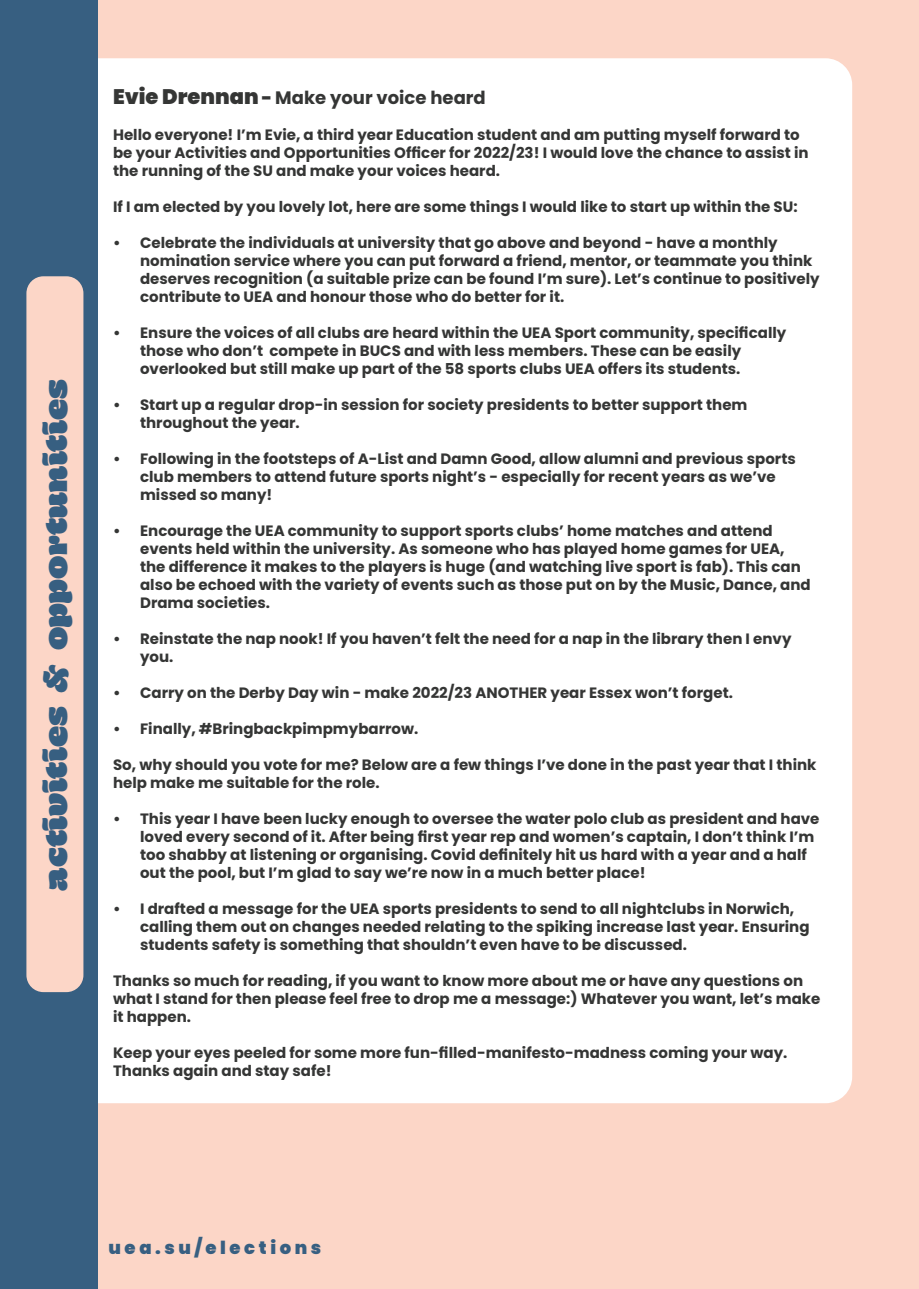
<style>
.page{position:relative;width:919px;height:1289px;background:#fff}
.page>*{position:absolute;margin:0;border:0;box-sizing:border-box;transform-origin:0 0}
.t1{font:900 31.5px "Hegante";letter-spacing:-.005em;color:#375f81}
.t2{font:700 18px "Poppins";color:#353635}
.t3{font:900 18px "Poppins";letter-spacing:.2em;color:#375f81}
.t4{font:700 15px/18px "Poppins";color:#353635}
.s1{font-weight:900;font-size:21px}
.s2{font-weight:900}
</style>
<div class="page">
<div style="left:0;top:0;width:918px;height:1288px;background:#fcd6c7"></div>
<div style="left:66px;top:58px;width:786px;height:1045px;background:#fff;border-radius:27px"></div>
<div style="left:0;top:0;width:98px;height:1288px;background:#375f81"></div>
<div style="left:26px;top:276px;width:57px;height:716px;background:#fcd6c7;border-radius:17px"></div>
<p class="t1" style="left:35px;top:890px;width:513px;rotate:-90deg">activities &amp; opportunities</p>
<p class="t2" style="left:113px;top:87px;width:374px"><span class="s1">Evie Drennan</span> <span class="s2">-</span> Make your voice heard</p>
<p class="t4" style="left:113px;top:126px;width:697px">Hello everyone! I’m Evie, a third year Education student and am putting myself forward to be your Activities and Opportunities Officer for 2022/23! I would love the chance to assist in the running of the SU and make your voices heard.</p>
<p class="t4" style="left:113px;top:198px;width:686px">If I am elected by you lovely lot, here are some things I would like to start up within the SU:</p>
<p class="t4" style="left:140px;top:234px;width:681px;text-indent:-27px">• Celebrate the individuals at university that go above and beyond - have a monthly nomination service where you can put forward a friend, mentor, or teammate you think deserves recognition (a suitable prize can be found I’m sure). Let’s continue to positively contribute to UEA and honour those who do better for it.</p>
<p class="t4" style="left:140px;top:324px;width:647px;text-indent:-27px">• Ensure the voices of all clubs are heard within the UEA Sport community, specifically those who don’t compete in BUCS and with less members. These can be easily overlooked but still make up part of the 58 sports clubs UEA offers its students.</p>
<p class="t4" style="left:140px;top:396px;width:609px;text-indent:-27px">• Start up a regular drop-in session for society presidents to better support them throughout the year.</p>
<p class="t4" style="left:140px;top:450px;width:657px;text-indent:-27px">• Following in the footsteps of A-List and Damn Good, allow alumni and previous sports club members to attend future sports night’s - especially for recent years as we’ve missed so many!</p>
<p class="t4" style="left:140px;top:522px;width:672px;text-indent:-27px">• Encourage the UEA community to support sports clubs’ home matches and attend events held within the university. As someone who has played home games for UEA, the difference it makes to the players is huge (and watching live sport is fab). This can also be echoed with the variety of events such as those put on by the Music, Dance, and Drama societies.</p>
<p class="t4" style="left:140px;top:630px;width:652px;text-indent:-27px">• Reinstate the nap nook! If you haven’t felt the need for a nap in the library then I envy you.</p>
<p class="t4" style="left:113px;top:684px;width:621px">• Carry on the Derby Day win - make 2022/23 ANOTHER year Essex won’t forget.</p>
<p class="t4" style="left:113px;top:720px;width:307px">• Finally, #Bringbackpimpmybarrow.</p>
<p class="t4" style="left:113px;top:756px;width:704px">So, why should you vote for me? Below are a few things I’ve done in the past year that I think help make me suitable for the role.</p>
<p class="t4" style="left:140px;top:810px;width:680px;text-indent:-27px">• This year I have been lucky enough to oversee the water polo club as president and have loved every second of it. After being first year rep and women’s captain, I don’t think I’m too shabby at listening or organising. Covid definitely hit us hard with a year and a half out the pool, but I’m glad to say we’re now in a much better place!</p>
<p class="t4" style="left:140px;top:900px;width:671px;text-indent:-27px">• I drafted a message for the UEA sports presidents to send to all nightclubs in Norwich, calling them out on changes needed relating to the spiking increase last year. Ensuring students safety is something that shouldn’t even have to be discussed.</p>
<p class="t4" style="left:113px;top:972px;width:708px">Thanks so much for reading, if you want to know more about me or have any questions on what I stand for then please feel free to drop me a message:) Whatever you want, let’s make it happen.</p>
<p class="t4" style="left:113px;top:1044px;width:675px">Keep your eyes peeled for some more fun-filled-manifesto-madness coming your way.<br>Thanks again and stay safe!</p>
<p class="t3" style="left:108px;top:1236px;width:214px">uea.su/elections</p>
</div>
